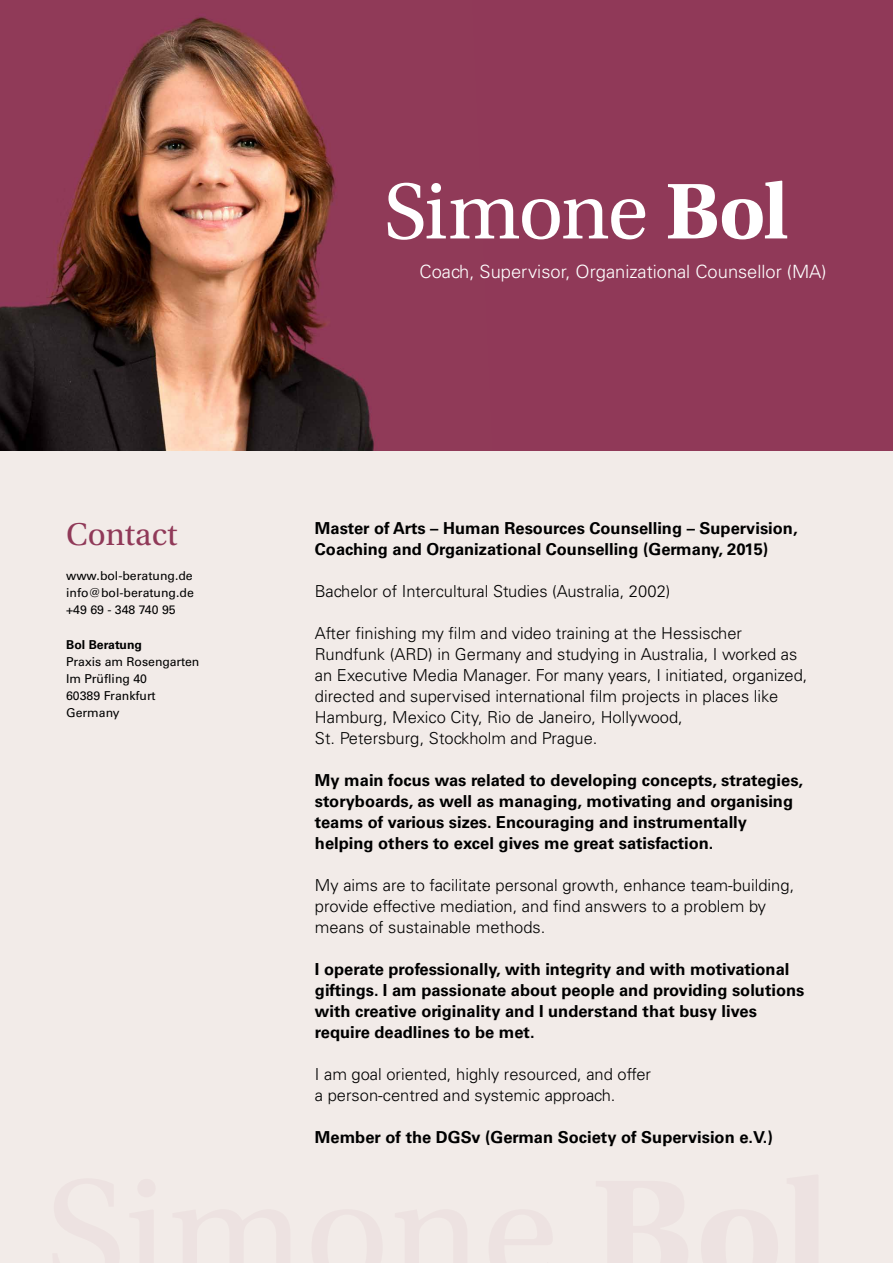
<style>
.page{position:relative;width:893px;height:1263px;background:#fff}
.page>*{position:absolute;margin:0;border:0;box-sizing:border-box;transform-origin:0 0}
.t1{font:83.25px "Utopia Std";letter-spacing:-.025em;color:#fff}
.t2{font:33.15px "Utopia Std";color:#903958}
.t3{font:300 18.3px "Univers LT Std";color:#fff}
.t4{font:300 16.5px/21px "Univers LT Std";color:#000}
.t5{font:700 16.5px/21px "Univers LT Std";color:#000}
.t6{font:12.3px/17.2px "Univers LT Std";color:#000;text-align:justify}
.t7{font:700 12.3px "Univers LT Std";color:#000}
.s1{font-weight:700}
</style>
<div class="page">
<div style="left:0;top:0;width:893px;height:452px;background:#903958"></div>
<img style="left:0;top:17px;width:592px;height:435px">
<div style="left:0;top:452px;width:893px;height:811px;background:#f2ebe8"></div>
<h2 class="t2" style="left:66px;top:516px;width:113px">Contact</h2>
<p class="t6" style="left:66px;top:567px;width:129px">www.bol-beratung.de info@bol-beratung.de +49 69 - 348 740 95</p>
<p class="t7" style="left:66px;top:637px;width:77px">Bol Beratung</p>
<p class="t6" style="left:66px;top:653px;width:135px;text-align:left">Praxis am Rosengarten<br>Im Prüfling 40<br>60389 Frankfurt<br>Germany</p>
<h1 class="t1" style="left:384px;top:166px;width:406px">Simone <span class="s1">Bol</span></h1>
<p class="t3" style="left:420px;top:260px;width:408px">Coach, Supervisor, Organizational Counsellor (MA)</p>
<p class="t5" style="left:315px;top:517px;width:484px">Master of Arts – Human Resources Counselling – Supervision,<br>Coaching and Organizational Counselling (Germany, 2015)</p>
<p class="t4" style="left:315px;top:580px;width:357px">Bachelor of Intercultural Studies (Australia, 2002)</p>
<p class="t4" style="left:315px;top:622px;width:494px">After finishing my film and video training at the Hessischer Rundfunk (ARD) in Germany and studying in Australia, I worked as an Executive Media Manager. For many years, I initiated, organized, directed and supervised international film projects in places like Hamburg, Mexico City, Rio de Janeiro, Hollywood,<br>St. Petersburg, Stockholm and Prague.</p>
<p class="t5" style="left:315px;top:769px;width:490px">My main focus was related to developing concepts, strategies, storyboards, as well as managing, motivating and organising teams of various sizes. Encouraging and instrumentally helping others to excel gives me great satisfaction.</p>
<p class="t4" style="left:315px;top:874px;width:481px">My aims are to facilitate personal growth, enhance team-building, provide effective mediation, and find answers to a problem by means of sustainable methods.</p>
<p class="t5" style="left:315px;top:958px;width:491px">I operate professionally, with integrity and with motivational giftings. I am passionate about people and providing solutions with creative originality and I understand that busy lives require deadlines to be met.</p>
<p class="t4" style="left:315px;top:1063px;width:338px">I am goal oriented, highly resourced, and offer a person-centred and systemic approach.</p>
<p class="t5" style="left:315px;top:1126px;width:459px">Member of the DGSv (German Society of Supervision e.V.)</p>
</div>
